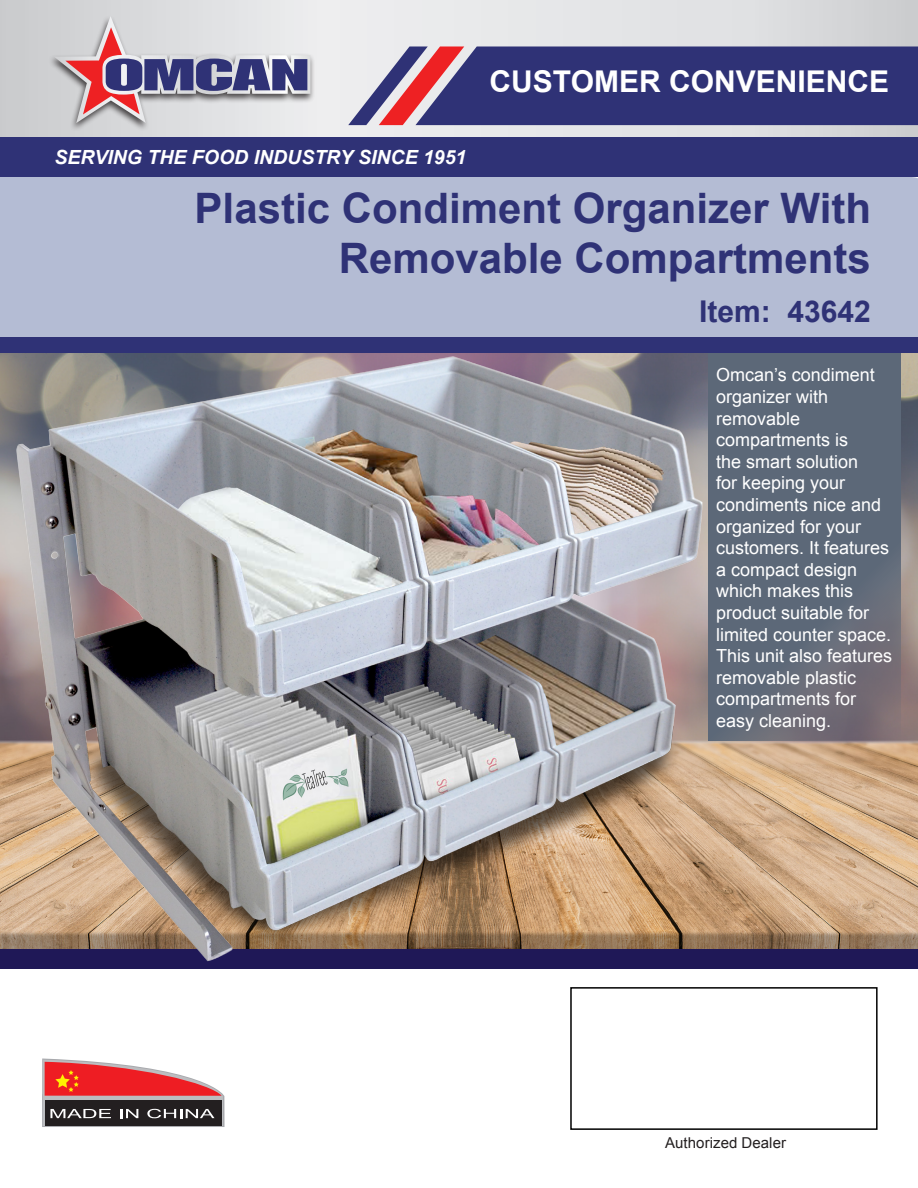
<style>
.page{position:relative;width:918px;height:1188px;background:#fff}
.page>*{position:absolute;margin:0;border:0;box-sizing:border-box;transform-origin:0 0}
.t1{font:700 42px/50.4px "Arial";color:#2f3276;text-align:right}
.t2{font:700 30px "Arial";color:#fff}
.t3{font:700 30px "Arial";color:#2f3276}
.t4{font:italic 700 19.5px "Arial";color:#fff}
.t5{font:18px/21.6px "Arial";color:#fff}
.t6{font:15px "Arial";letter-spacing:.005em;color:#231f20}
</style>
<div class="page">
<div style="left:0;top:176px;width:918px;height:162px;background:#b4bcd4"></div>
<div style="left:0;top:946px;width:918px;height:23px;background:#1f1857"></div>
<svg style="left:0;top:0;width:918px;height:137px;background:#dedfe1"></svg>
<div style="left:0;top:137px;width:918px;height:39px;background:#2f3276"></div>
<svg style="left:348px;top:46px;width:570px;height:79px;background:#4a447e"></svg>
<div style="left:48px;top:14px;width:268px;height:117px;background:#231f20;opacity:.8"></div>
<svg style="left:54px;top:16px;width:256px;height:107px;background:#b9aebc"></svg>
<div style="left:0;top:338px;width:918px;height:16px;background:#2f3276"></div>
<img style="left:708px;top:354px;width:210px;height:595px">
<div style="left:570px;top:987px;width:308px;height:143px;border:2px solid #000"></div>
<svg style="left:42px;top:1059px;width:183px;height:68px"></svg>
<img style="left:0;top:354px;width:708px;height:608px">
<div style="left:708px;top:354px;width:193px;height:387px;background:linear-gradient(to bottom,#576779,#696b77)"></div>
<p class="t4" style="left:54px;top:144px;width:414px">SERVING THE FOOD INDUSTRY SINCE 1951</p>
<p class="t2" style="left:490px;top:61px;width:401px">CUSTOMER CONVENIENCE</p>
<p class="t1" style="left:195px;top:183px;width:678px">Plastic Condiment Organizer With<br>Removable Compartments</p>
<p class="t3" style="left:699px;top:290px;width:173px">Item: 43642</p>
<p class="t5" style="left:716px;top:364px;width:178px">Omcan’s condiment organizer with removable compartments is<br>the smart solution<br>for keeping your condiments nice and organized for your customers. It features a compact design which makes this product suitable for limited counter space.<br>This unit also features removable plastic compartments for easy cleaning.</p>
<p class="t6" style="left:665px;top:1132px;width:122px">Authorized Dealer</p>
</div>
